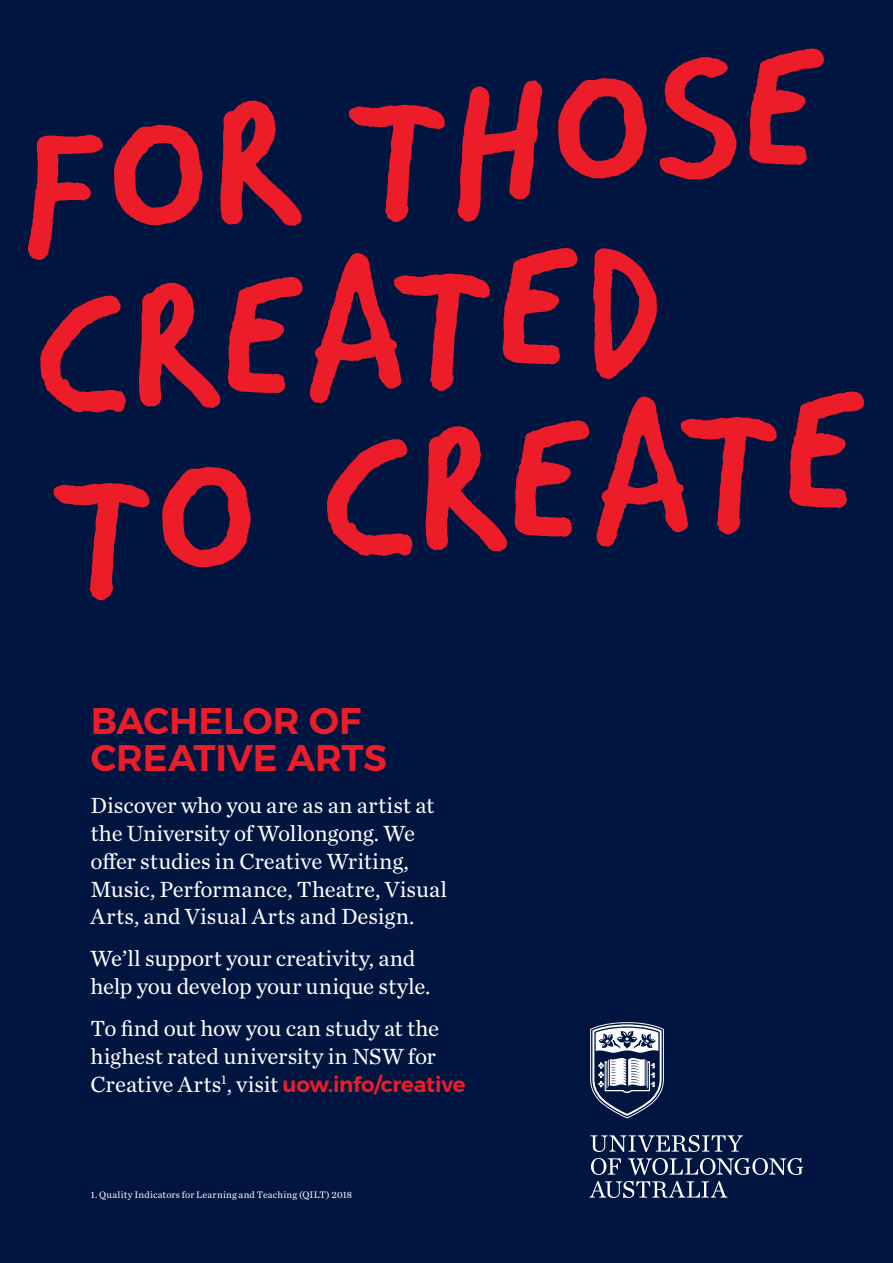
<style>
.page{position:relative;width:893px;height:1263px;background:#001641}
.page>*{position:absolute;margin:0;border:0;box-sizing:border-box;transform-origin:0 0}
.t1{font:600 172.95px/172.6px "Davis Black One";color:#ed1c29}
.t2{font:600 37.05px/37px "Montserrat";letter-spacing:-.005em;color:#ed1c29}
.t3{font:22.95px/27.9px "Chronicle Text G1";letter-spacing:-.005em;color:#fff}
.t4{font:9.9px "Chronicle Text G1";letter-spacing:.025em;color:#fff}
.s1{font-family:"Montserrat";font-weight:600;font-size:21.3px;color:#ed1c29}
</style>
<div class="page">
<svg style="left:590px;top:1135px;width:153px;height:17px"></svg>
<svg style="left:591px;top:1158px;width:30px;height:17px"></svg>
<svg style="left:628px;top:1158px;width:175px;height:17px"></svg>
<svg style="left:589px;top:1181px;width:139px;height:17px"></svg>
<svg style="left:590px;top:1022px;width:74px;height:96px"></svg>
<h1 class="t1" style="left:-16px;top:110px;width:875px;rotate:-6deg">FOR THOSE<br>CREATED<br>TO CREATE</h1>
<h2 class="t2" style="left:91px;top:703px;width:298px">BACHELOR OF<br>CREATIVE ARTS</h2>
<p class="t3" style="left:91px;top:790px;width:358px">Discover who you are as an artist at the University of Wollongong. We offer studies in Creative Writing, Music, Performance, Theatre, Visual Arts, and Visual Arts and Design.</p>
<p class="t3" style="left:91px;top:943px;width:342px">We’ll support your creativity, and help you develop your unique style.</p>
<p class="t3" style="left:91px;top:1013px;width:377px">To find out how you can study at the highest rated university in NSW for<br>Creative Arts<sup>1</sup>, visit <span class="s1">uow.info/creative</span></p>
<p class="t4" style="left:91px;top:1187px;width:263px">1. Quality Indicators for Learning and Teaching (QILT) 2018</p>
</div>
